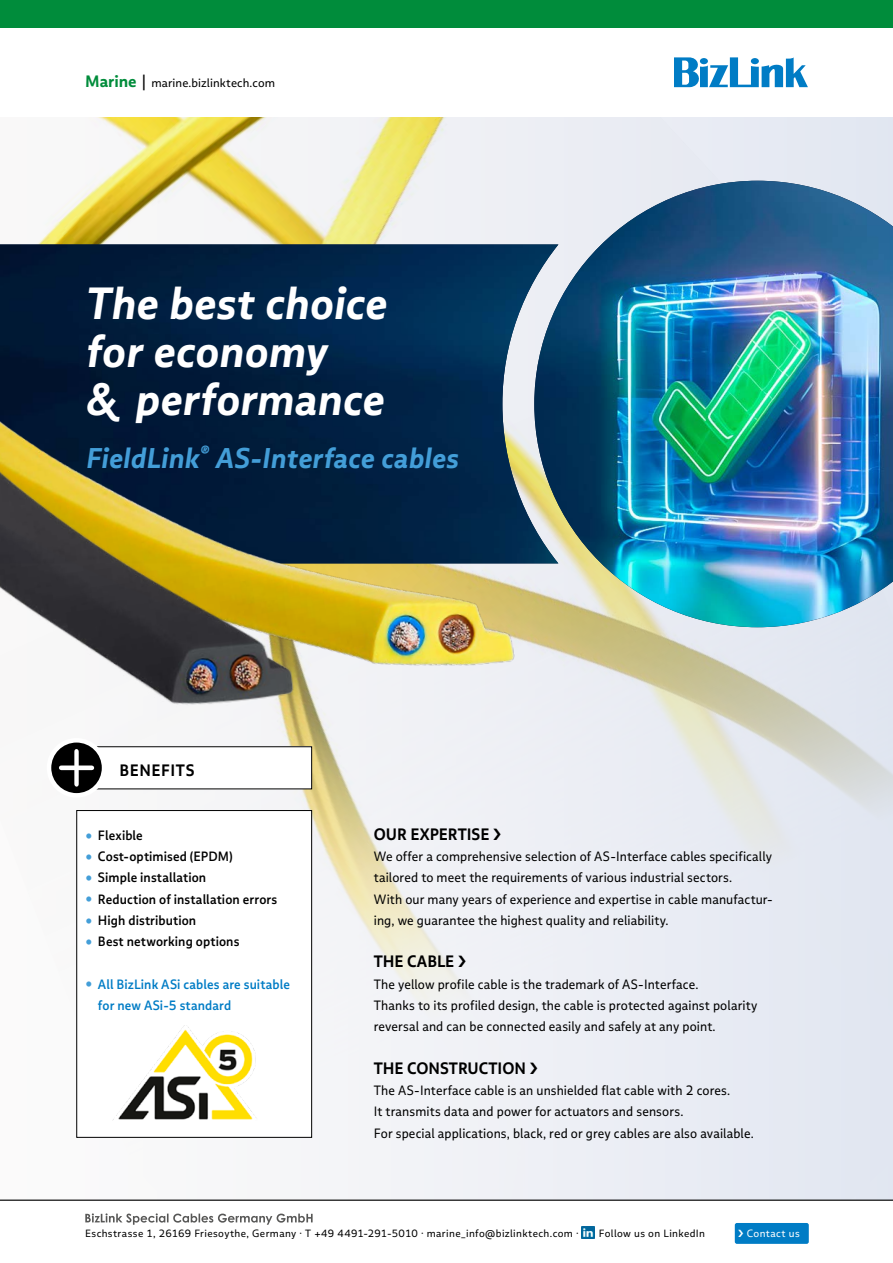
<style>
.page{position:relative;width:893px;height:1263px;background:#fff}
.page>*{position:absolute;margin:0;border:0;box-sizing:border-box;transform-origin:0 0}
.t1{font:italic 700 45px/48px "Multiple Sans Alt II";color:#fff}
.t2{font:italic 700 28.5px "Multiple Sans Alt II";letter-spacing:.005em;color:#439ed8}
.t3{font:700 16.5px "Multiple Sans Pro";color:#000;scale:.95 1}
.t4{font:700 16.5px "Multiple Sans Pro";letter-spacing:.04em;color:#000;scale:.95 1}
.t5{font:13.5px/21.3px "Multiple Sans Pro";letter-spacing:.01em;color:#000;scale:.95 1}
.t6{font:600 13.5px "Multiple Sans Pro";letter-spacing:.01em;color:#000;scale:.95 1}
.t7{font:600 13.5px/21.3px "Multiple Sans Pro";letter-spacing:.01em;color:#007cc5;scale:.95 1}
.t8{font:12px "Multiple Sans Pro";letter-spacing:.005em;color:#000}
.t9{font:10.5px "Multiple Sans Pro";letter-spacing:.035em;color:#000}
.t10{font:10.5px "Multiple Sans Pro";letter-spacing:.035em;color:#fff}
.s1{font-weight:700;font-size:16.5px;color:#008c3b}
.s2{font-size:16.5px}
.s3{font-weight:400;font-size:18px;color:#439ed8}
</style>
<div class="page">
<img style="left:0;top:117px;width:893px;height:1083px">
<div style="left:77px;top:810px;width:235px;height:327px;background:#fff"></div>
<div style="left:77px;top:810px;width:235px;height:327px;border:1px solid #000"></div>
<div style="left:77px;top:747px;width:235px;height:42px;background:#fff"></div>
<svg style="left:49px;top:740px;width:55px;height:55px"></svg>
<div style="left:47px;top:738px;width:59px;height:59px;border:4px solid #fff;border-radius:50%"></div>
<svg style="left:59px;top:767px;width:35px;height:20px"></svg>
<img style="left:351px;top:244px;width:183px;height:107px">
<img style="left:534px;top:181px;width:359px;height:446px">
<img style="left:351px;top:351px;width:185px;height:327px">
<img style="left:113px;top:1026px;width:143px;height:94px">
<img style="left:0;top:117px;width:351px;height:650px">
<svg style="left:674px;top:57px;width:134px;height:30px"></svg>
<svg style="left:0;top:1200px;width:893px;height:44px"></svg>
<svg style="left:582px;top:1226px;width:13px;height:13px"></svg>
<svg style="left:85px;top:1213px;width:228px;height:12px"></svg>
<div style="left:0;top:0;width:893px;height:28px;background:#008c3b"></div>
<div style="left:735px;top:1223px;width:74px;height:21px;background:#007cc5;border-radius:2px"></div>
<svg style="left:494px;top:828px;width:7px;height:12px"></svg>
<svg style="left:458px;top:956px;width:8px;height:11px"></svg>
<svg style="left:530px;top:1062px;width:7px;height:12px"></svg>
<p class="t8" style="left:85px;top:76px;width:191px"><span class="s1">Marine</span> <span class="s2">|</span> marine.bizlinktech.com</p>
<h1 class="t1" style="left:86px;top:279px;width:302px">The best choice for economy<br>&amp; performance</h1>
<h2 class="t2" style="left:86px;top:440px;width:374px">FieldLink<sup>®</sup> AS-Interface cables</h2>
<p class="t4" style="left:119px;top:760px;width:80px">BENEFITS</p>
<p class="t6" style="left:85px;top:827px;width:62px"><span class="s3">•</span> Flexible</p>
<p class="t6" style="left:85px;top:848px;width:157px"><span class="s3">•</span> Cost-optimised (EPDM)</p>
<p class="t6" style="left:85px;top:869px;width:129px"><span class="s3">•</span> Simple installation</p>
<p class="t6" style="left:85px;top:890px;width:204px"><span class="s3">•</span> Reduction of installation errors</p>
<p class="t6" style="left:85px;top:912px;width:118px"><span class="s3">•</span> High distribution</p>
<p class="t6" style="left:85px;top:933px;width:164px"><span class="s3">•</span> Best networking options</p>
<p class="t7" style="left:98px;top:973px;width:204px;text-indent:-13px"><span class="s3">•</span> All BizLink ASi cables are suitable for new ASi-5 standard</p>
<p class="t3" style="left:374px;top:824px;width:123px">OUR EXPERTISE</p>
<p class="t5" style="left:374px;top:846px;width:421px">We offer a comprehensive selection of AS-Interface cables specifically tailored to meet the requirements of various industrial sectors.<br>With our many years of experience and expertise in cable manufactur&shy;ing, we guarantee the highest quality and reliability.</p>
<p class="t3" style="left:374px;top:951px;width:86px">THE CABLE</p>
<p class="t5" style="left:374px;top:973px;width:405px">The yellow profile cable is the trademark of AS-Interface.<br>Thanks to its profiled design, the cable is protected against polarity reversal and can be connected easily and safely at any point.</p>
<p class="t3" style="left:374px;top:1057px;width:162px">THE CONSTRUCTION</p>
<p class="t5" style="left:374px;top:1079px;width:401px">The AS-Interface cable is an unshielded flat cable with 2 cores.<br>It transmits data and power for actuators and sensors.<br>For special applications, black, red or grey cables are also available.</p>
<p class="t9" style="left:85px;top:1227px;width:495px">Eschstrasse 1, 26169 Friesoythe, Germany · T +49 4491-291-5010 · marine_info@bizlinktech.com ·</p>
<p class="t9" style="left:599px;top:1227px;width:108px">Follow us on LinkedIn</p>
<p class="t10" style="left:747px;top:1227px;width:54px">Contact us</p>
</div>
